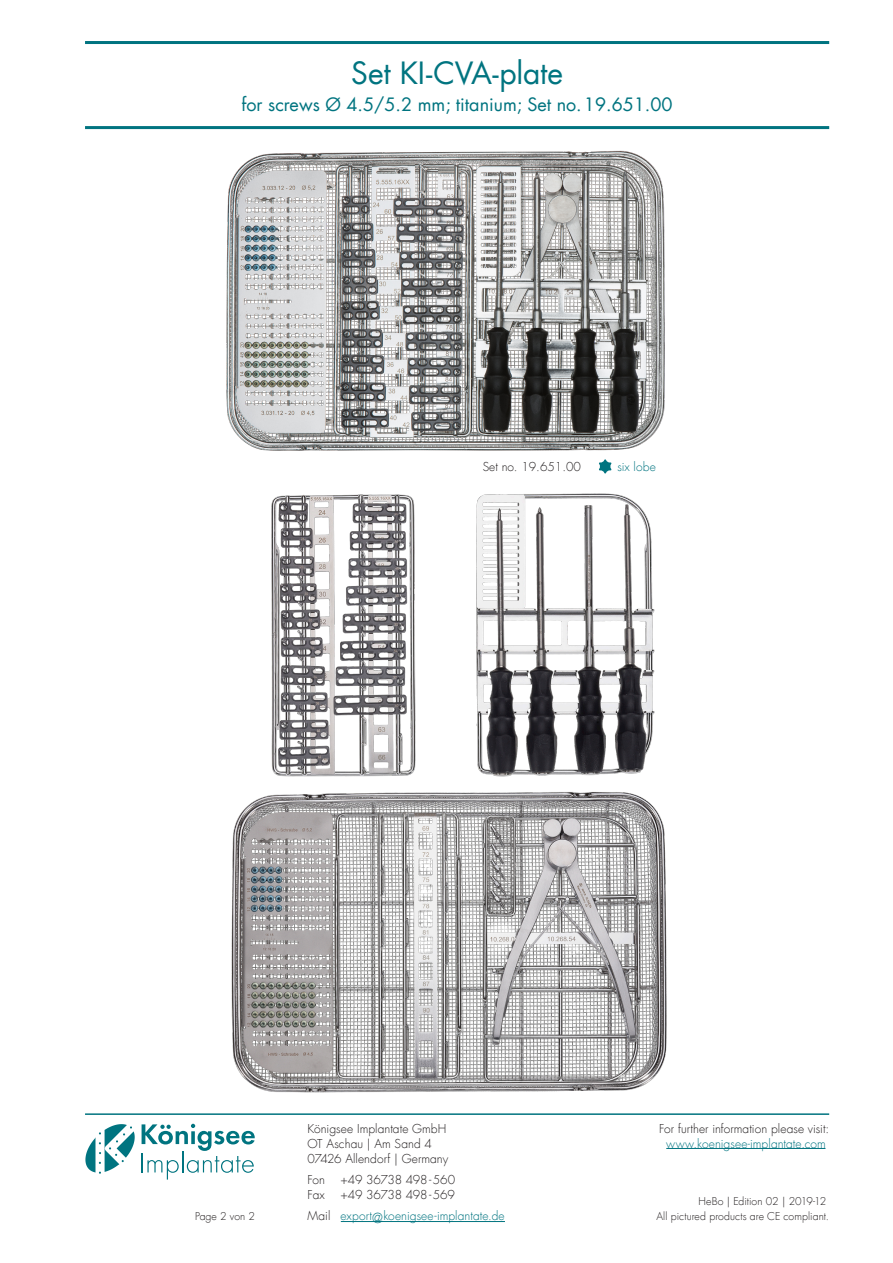
<style>
.page{position:relative;width:893px;height:1263px;background:#fff}
.page>*{position:absolute;margin:0;border:0;box-sizing:border-box;transform-origin:0 0}
.t1{font:30px "Futura Com";letter-spacing:-.005em;color:#007480}
.t2{font:18px "Futura Com";color:#007480}
.t3{font:300 12px/15px "Futura Com";letter-spacing:.005em;color:#231f20}
.t4{font:300 12px/21.5px "Futura Com";letter-spacing:.005em;color:#007480}
.t5{font:300 12px "Futura Com";letter-spacing:-.02em;color:#231f20}
.t6{font:300 10.5px "Futura Com";letter-spacing:.005em;color:#231f20}
.s1{color:#231f20}
.s2{font-size:13.5px}
</style>
<div class="page">
<hr style="left:85px;top:41px;width:744px;height:3px;background:#007480">
<hr style="left:85px;top:126px;width:744px;height:3px;background:#007480">
<hr style="left:85px;top:1113px;width:744px;height:2px;background:#007480">
<hr style="left:666px;top:1148px;width:159px;height:1px;background:#007480">
<hr style="left:141px;top:1152px;width:2px;height:20px;background:#007480">
<svg style="left:142px;top:1124px;width:113px;height:55px"></svg>
<svg style="left:85px;top:1124px;width:50px;height:50px"></svg>
<hr style="left:341px;top:1221px;width:164px;height:1px;background:#007480">
<img style="left:226px;top:150px;width:439px;height:301px">
<img style="left:271px;top:493px;width:384px;height:284px">
<img style="left:231px;top:792px;width:436px;height:301px">
<svg style="left:599px;top:459px;width:13px;height:15px"></svg>
<h1 class="t1" style="left:351px;top:52px;width:213px">Set KI-CVA-plate</h1>
<h2 class="t2" style="left:242px;top:92px;width:433px">for screws Ø 4.5/5.2 mm; titanium; Set no.19.651.00</h2>
<p class="t3" style="left:483px;top:459px;width:100px">Set no. 19.651.00</p>
<p class="t4" style="left:617px;top:455px;width:40px">six lobe</p>
<p class="t3" style="left:659px;top:1121px;width:171px">For further information please visit:</p>
<p class="t4" style="left:666px;top:1132px;width:161px">www.koenigsee-implantate.com</p>
<p class="t3" style="left:308px;top:1121px;width:142px">Königsee Implantate GmbH<br>OT Aschau | Am Sand 4<br>07426 Allendorf | Germany</p>
<p class="t3" style="left:308px;top:1172px;width:19px">Fon</p>
<p class="t5" style="left:341px;top:1172px;width:116px">+49 36738 498-560</p>
<p class="t3" style="left:308px;top:1187px;width:19px">Fax</p>
<p class="t4" style="left:308px;top:1184px;width:199px;text-indent:33px"><span class="s1">+49 36738 498-569<br>Mail</span> export<span class="s2">@</span>koenigsee-implantate.de</p>
<p class="t6" style="left:698px;top:1195px;width:129px">HeBo | Edition 02 | 2019-12</p>
<p class="t6" style="left:195px;top:1210px;width:62px">Page 2 von 2</p>
<p class="t6" style="left:656px;top:1210px;width:174px">All pictured products are CE compliant.</p>
</div>
